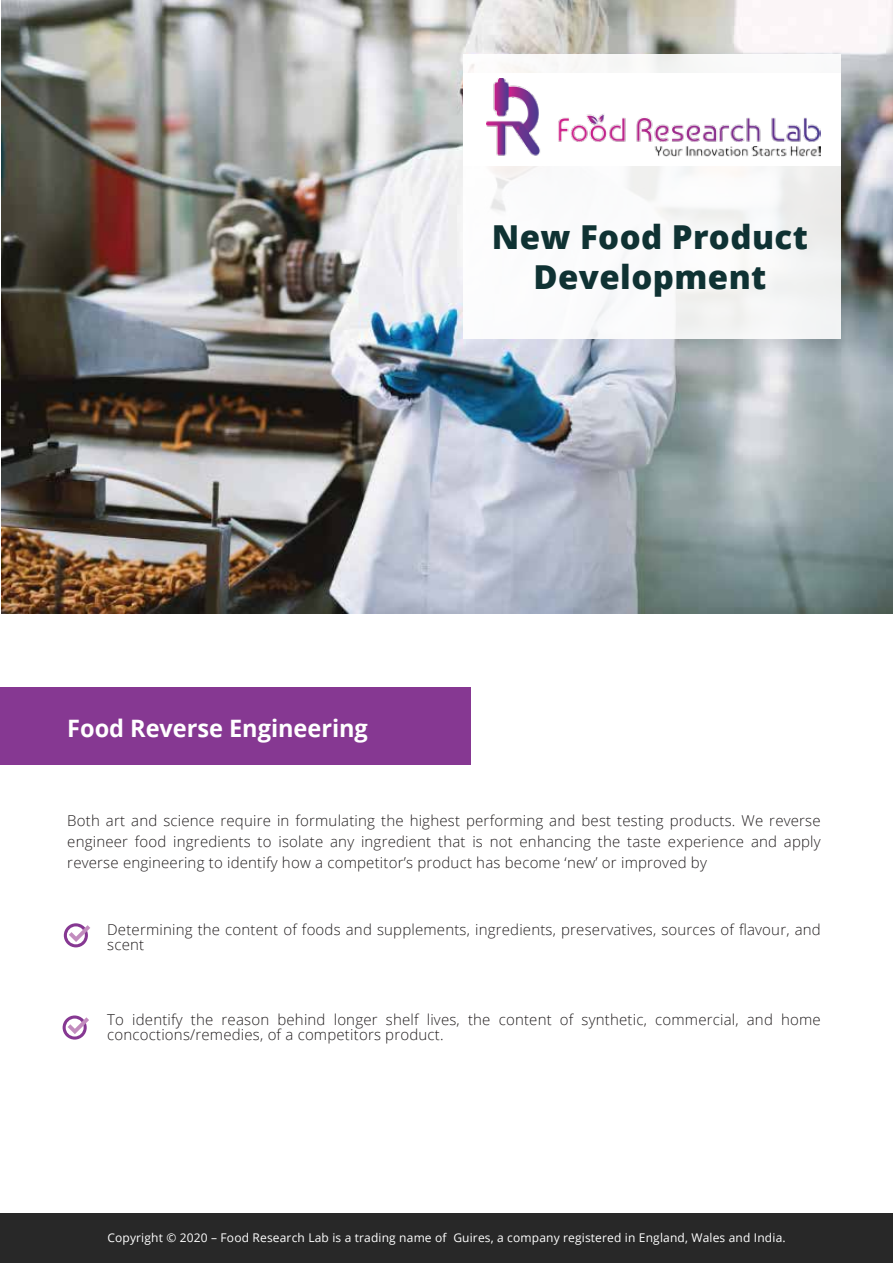
<style>
.page{position:relative;width:893px;height:1263px;background:#fff}
.page>*{position:absolute;margin:0;border:0;box-sizing:border-box;transform-origin:0 0}
.t1{font:800 33px/39.6px "Open Sans";letter-spacing:.015em;color:#0f3233;text-align:center}
.t2{font:700 24px "Open Sans";color:#fff}
.t3{font:300 15px/15px "Open Sans";letter-spacing:.015em;color:#231f20}
.t4{font:12px "Open Sans";letter-spacing:.015em;color:#fff}
</style>
<div class="page">
<img style="left:2px;top:0;width:891px;height:614px">
<div style="left:0;top:687px;width:470px;height:77px;background:#863892"></div>
<div style="left:0;top:1213px;width:893px;height:50px;background:#282828"></div>
<svg style="left:64px;top:923px;width:26px;height:24px"></svg>
<svg style="left:63px;top:1015px;width:26px;height:24px"></svg>
<div style="left:464px;top:54px;width:377px;height:284px;background:#fff"></div>
<img style="left:486px;top:78px;width:335px;height:79px">
<h1 class="t1" style="left:492px;top:216px;width:318px">New Food Product<br>Development</h1>
<h2 class="t2" style="left:67px;top:711px;width:302px">Food Reverse Engineering</h2>
<p class="t3" style="left:67px;top:809px;width:755px;line-height:21px;text-align:justify">Both art and science require in formulating the highest performing and best testing products. We reverse engineer food ingredients to isolate any ingredient that is not enhancing the taste experience and apply reverse engineering to identify how a competitor’s product has become ‘new’ or improved by</p>
<p class="t3" style="left:107px;top:921px;width:715px">Determining the content of foods and supplements, ingredients, preservatives, sources of flavour, and scent</p>
<p class="t3" style="left:107px;top:1011px;width:715px">To identify the reason behind longer shelf lives, the content of synthetic, commercial, and home concoctions/remedies, of a competitors product.</p>
<p class="t4" style="left:107px;top:1230px;width:680px">Copyright © 2020 – Food Research Lab is a trading name of Guires, a company registered in England, Wales and India.</p>
</div>
